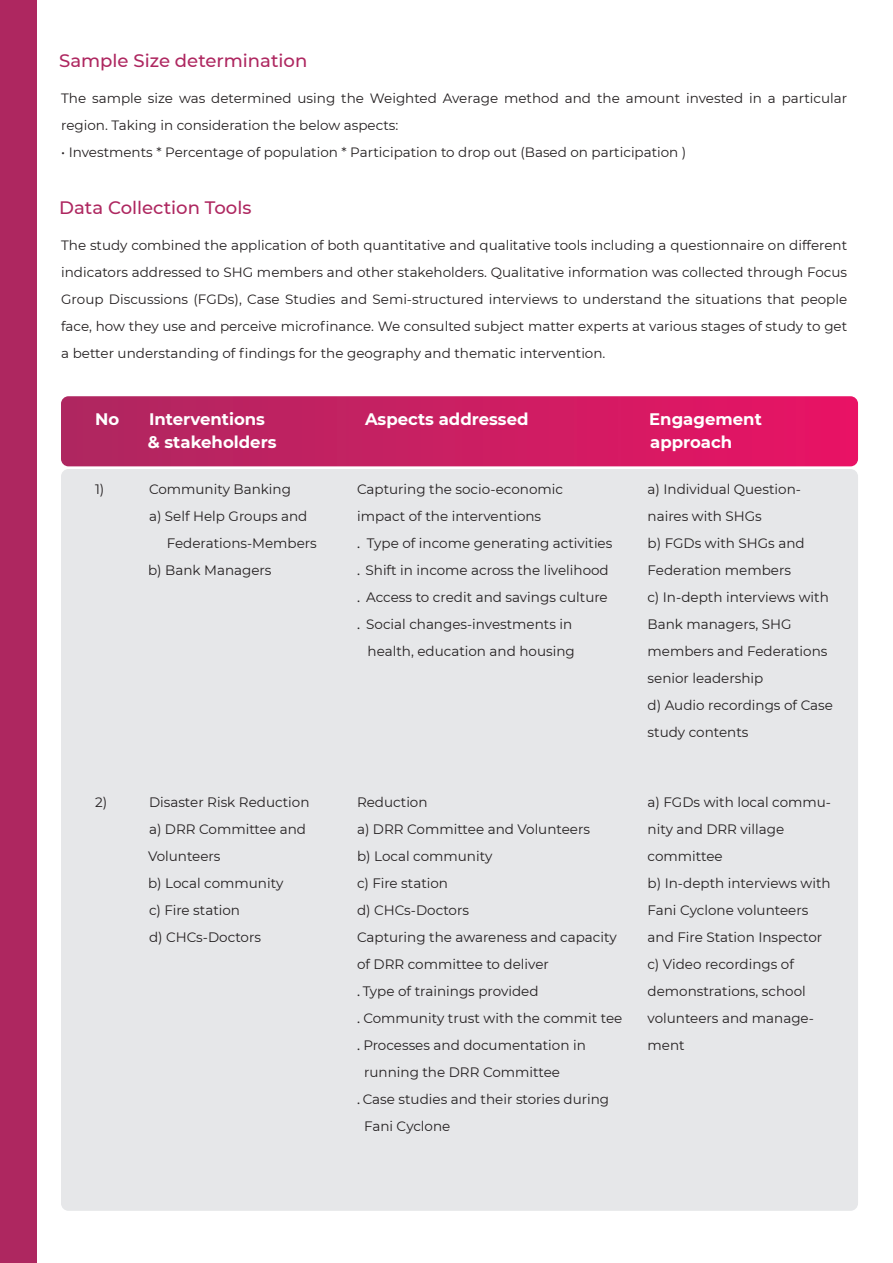
<style>
.page{position:relative;width:893px;height:1263px;background:#fff}
.page>*{position:absolute;margin:0;border:0;box-sizing:border-box;transform-origin:0 0}
.t1{font:500 18px "Montserrat";color:#ae2760}
.t2{font:700 16.65px "Montserrat";color:#fff}
.t3{font:13.65px/27px "Montserrat";color:#231f20}
.t4{font:13.5px/27px "Montserrat";color:#231f20}
.s1{font-family:"Myriad Pro"}
</style>
<div class="page">
<div style="left:0;top:0;width:36px;height:1263px;background:#ae2760"></div>
<svg style="left:61px;top:396px;width:797px;height:70px;background:#cb1e62"></svg>
<div style="left:61px;top:469px;width:797px;height:742px;background:#e6e7e9;border-radius:8px"></div>
<h1 class="t1" style="left:59px;top:48px;width:250px">Sample Size determination</h1>
<p class="t4" style="left:61px;top:84px;width:787px">The sample size was determined using the Weighted Average method and the amount invested in a particular region. Taking in consideration the below aspects:</p>
<p class="t4" style="left:61px;top:138px;width:627px">• Investments * Percentage of population * Participation to drop out (Based on participation )</p>
<h1 class="t1" style="left:59px;top:195px;width:194px">Data Collection Tools</h1>
<p class="t4" style="left:61px;top:231px;width:787px;text-align:justify">The study combined the application of both quantitative and qualitative tools including a questionnaire on different indicators addressed to SHG members and other stakeholders. Qualitative information was collected through Focus Group Discussions (FGDs), Case Studies and Semi-structured interviews to understand the situations that people face, how they use and perceive microfinance. We consulted subject matter experts at various stages of study to get a better understanding of findings for the geography and thematic intervention.</p>
<p class="t2" style="left:95px;top:407px;width:26px">No</p>
<p class="t2" style="left:149px;top:407px;width:118px">Interventions</p>
<p class="t2" style="left:365px;top:407px;width:165px">Aspects addressed</p>
<p class="t2" style="left:649px;top:407px;width:114px">Engagement</p>
<p class="t2" style="left:148px;top:430px;width:130px">&amp; stakeholders</p>
<p class="t2" style="left:650px;top:430px;width:83px">approach</p>
<p class="t3" style="left:95px;top:475px;width:11px">1)</p>
<p class="t3" style="left:149px;top:475px;width:143px">Community Banking</p>
<p class="t3" style="left:149px;top:502px;width:160px">a) Self Help Groups and</p>
<p class="t3" style="left:167px;top:529px;width:152px">Federations-Members</p>
<p class="t3" style="left:148px;top:556px;width:125px">b) Bank Managers</p>
<p class="t3" style="left:357px;top:475px;width:207px">Capturing the socio-economic</p>
<p class="t3" style="left:357px;top:502px;width:186px">impact of the interventions</p>
<p class="t3" style="left:357px;top:529px;width:257px"><span class="s1">.</span> Type of income generating activities</p>
<p class="t3" style="left:357px;top:556px;width:253px"><span class="s1">.</span> Shift in income across the livelihood</p>
<p class="t3" style="left:357px;top:583px;width:252px"><span class="s1">.</span> Access to credit and savings culture</p>
<p class="t3" style="left:357px;top:610px;width:217px"><span class="s1">.</span> Social changes-investments in</p>
<p class="t3" style="left:368px;top:637px;width:209px">health, education and housing</p>
<p class="t3" style="left:95px;top:788px;width:14px">2)</p>
<p class="t3" style="left:148px;top:788px;width:163px">Disaster Risk Reduction a) DRR Committee and<br>Volunteers<br>b) Local community<br>c) Fire station<br>d) CHCs-Doctors</p>
<p class="t3" style="left:357px;top:788px;width:72px">Reduction</p>
<p class="t3" style="left:357px;top:815px;width:234px">a) DRR Committee and Volunteers</p>
<p class="t3" style="left:357px;top:842px;width:137px">b) Local community</p>
<p class="t3" style="left:357px;top:869px;width:93px">c) Fire station</p>
<p class="t3" style="left:357px;top:896px;width:113px">d) CHCs-Doctors</p>
<p class="t3" style="left:357px;top:923px;width:261px">Capturing the awareness and capacity</p>
<p class="t3" style="left:357px;top:950px;width:193px">of DRR committee to deliver</p>
<p class="t3" style="left:357px;top:977px;width:183px"><span class="s1">.</span> Type of trainings provided</p>
<p class="t3" style="left:357px;top:1004px;width:267px"><span class="s1">.</span> Community trust with the commit tee</p>
<p class="t3" style="left:357px;top:1031px;width:230px"><span class="s1">.</span> Processes and documentation in</p>
<p class="t3" style="left:364px;top:1058px;width:197px">running the DRR Committee</p>
<p class="t3" style="left:357px;top:1085px;width:254px"><span class="s1">.</span> Case studies and their stories during</p>
<p class="t3" style="left:364px;top:1112px;width:88px">Fani Cyclone</p>
<p class="t3" style="left:648px;top:475px;width:187px">a) Individual Question&shy;naires with SHGs<br>b) FGDs with SHGs and<br>Federation members<br>c) In-depth interviews with<br>Bank managers, SHG members and Federations senior leadership<br>d) Audio recordings of Case study contents</p>
<p class="t3" style="left:648px;top:788px;width:185px">a) FGDs with local commu&shy;nity and DRR village committee<br>b) In-depth interviews with<br>Fani Cyclone volunteers and Fire Station Inspector c) Video recordings of demonstrations, school volunteers and manage&shy;ment</p>
</div>
